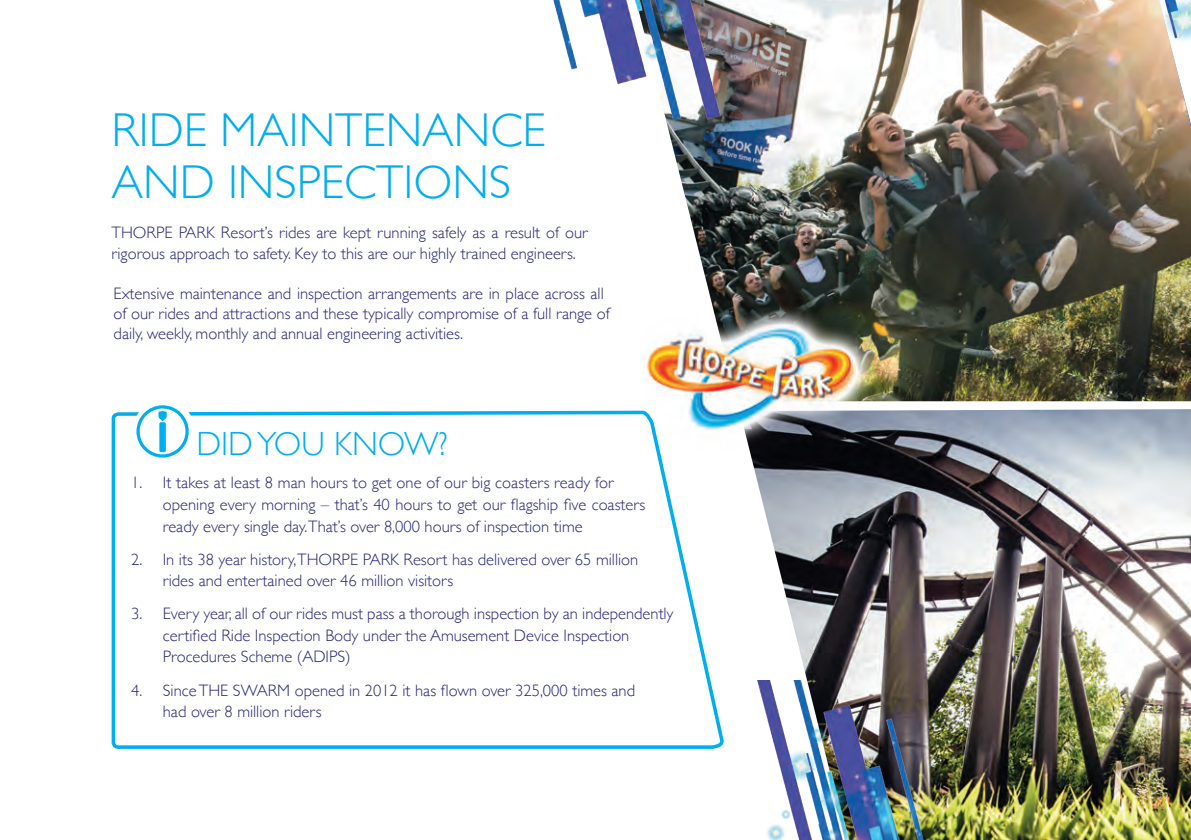
<style>
.page{position:relative;width:1191px;height:840px;background:#fff}
.page>*{position:absolute;margin:0;border:0;box-sizing:border-box;transform-origin:0 0}
.t1{font:300 47.4px/51.8px "Gill Sans";color:#00aeef}
.t2{font:300 33.4px "Gill Sans";color:#00aeef}
.t3{font:300 16.6px/21.6px "Gill Sans";color:#26237b}
</style>
<div class="page">
<svg style="left:111px;top:410px;width:612px;height:339px"></svg>
<div style="left:133px;top:399px;width:62px;height:62px;border:14px solid #fff;border-radius:50%"></div>
<svg style="left:136px;top:405px;width:53px;height:52px"></svg>
<div style="left:159px;top:422px;width:7px;height:30px;background:#00aeef;border-radius:2px"></div>
<img style="left:678px;top:0;width:513px;height:401px">
<img style="left:752px;top:409px;width:439px;height:430px">
<img style="left:723px;top:679px;width:228px;height:160px">
<img style="left:553px;top:0;width:206px;height:169px">
<img style="left:642px;top:294px;width:235px;height:167px">
<h1 class="t1" style="left:112px;top:103px;width:436px">RIDE MAINTENANCE<br>AND INSPECTIONS</h1>
<p class="t3" style="left:112px;top:222px;width:478px;line-height:20.2px">THORPE PARK Resort’s rides are kept running safely as a result of our rigorous approach to safety. Key to this are our highly trained engineers.</p>
<p class="t3" style="left:114px;top:282px;width:498px;line-height:20.2px">Extensive maintenance and inspection arrangements are in place across all of our rides and attractions and these typically compromise of a full range of daily, weekly, monthly and annual engineering activities.</p>
<h2 class="t2" style="left:196px;top:418px;width:253px">DID YOU KNOW?</h2>
<p class="t3" style="left:163px;top:471px;width:484px;text-indent:-32px">1. It takes at least 8 man hours to get one of our big coasters ready for opening every morning – that’s 40 hours to get our flagship five coasters ready every single day.That’s over 8,000 hours of inspection time</p>
<p class="t3" style="left:163px;top:547px;width:477px;text-indent:-32px">2. In its 38 year history,THORPE PARK Resort has delivered over 65 million rides and entertained over 46 million visitors</p>
<p class="t3" style="left:163px;top:602px;width:512px;text-indent:-32px">3. Every year, all of our rides must pass a thorough inspection by an independently certified Ride Inspection Body under the Amusement Device Inspection<br>Procedures Scheme (ADIPS)</p>
<p class="t3" style="left:163px;top:678px;width:474px;text-indent:-32px">4. Since THE SWARM opened in 2012 it has flown over 325,000 times and had over 8 million riders</p>
</div>
